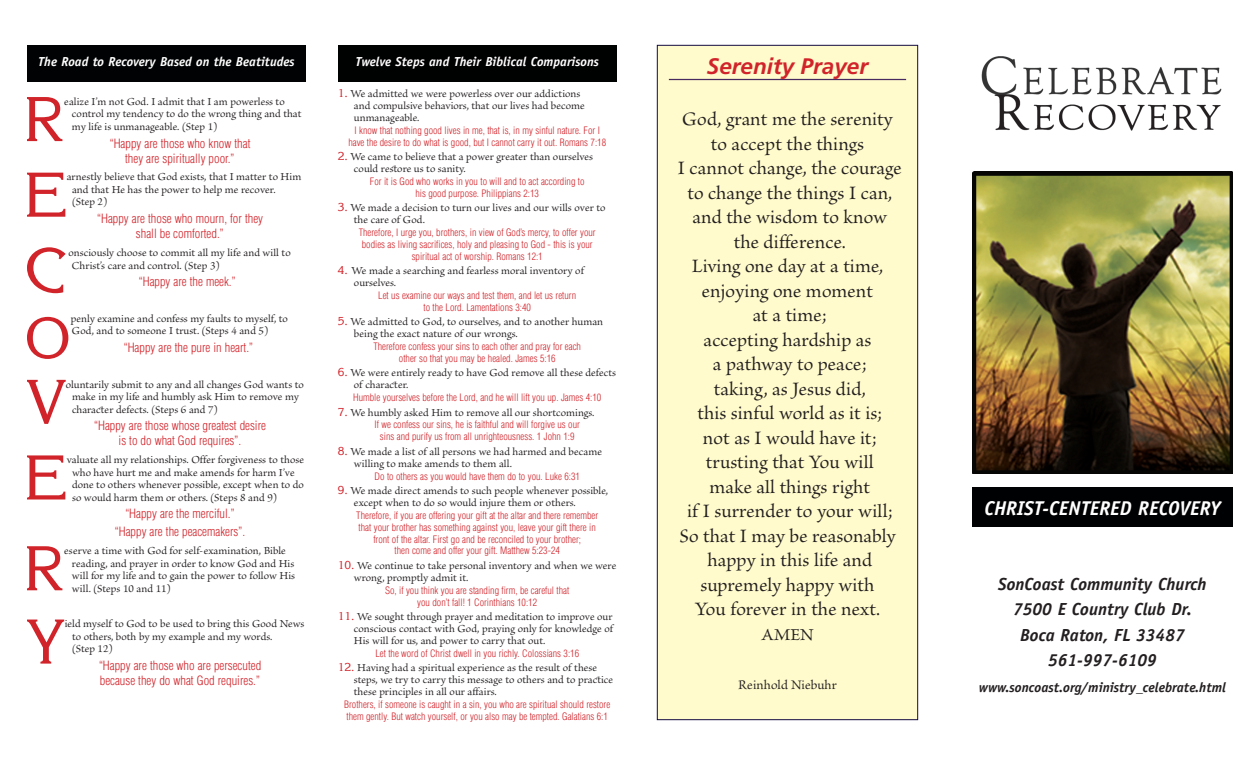
<style>
.page{position:relative;width:1260px;height:765px;background:#fff}
.page>*{position:absolute;margin:0;border:0;box-sizing:border-box;transform-origin:0 0}
.t1{font:61.62px "Korinna";color:#d1232a}
.t2{font:56.5px "Korinna";color:#d1232a}
.t3{font:italic 700 22.5px "Frutiger";color:#d1232a}
.t4{font:20px/24.5px "Brioso Pro";color:#231f20;text-align:center}
.t5{font:italic 700 20px "Officina Sans";color:#fff}
.t6{font:italic 700 17.5px/25.5px "Officina Sans";color:#231f20;text-align:center}
.t7{font:17.5px "Brioso Pro";color:#231f20}
.t8{font:italic 700 13.75px "Officina Sans";color:#231f20}
.t9{font:13.75px "Brioso Pro";letter-spacing:.005em;color:#231f20}
.t10{font:italic 700 13px "Officina Sans";color:#fff}
.t11{font:300 condensed 12.5px/15px "Helvetica";color:#d1232a;text-align:center}
.t12{font:11.25px/12.5px "Brioso Pro";color:#231f20}
.t13{font:300 condensed 10px/11.9px "Helvetica";color:#d1232a;text-align:center}
.s1{font-family:"Korinna";color:#d1232a}
</style>
<div class="page">
<img style="left:981px;top:56px;width:241px;height:75px">
<div style="left:657px;top:45px;width:261px;height:675px;background:#fffbcc"></div>
<hr style="left:669px;top:79px;width:237px;height:1px;background:#482a61">
<div style="left:657px;top:45px;width:261px;height:675px;border:1px solid #150b45"></div>
<div style="left:972px;top:488px;width:261px;height:39px;background:#000102"></div>
<div style="left:338px;top:45px;width:279px;height:37px;background:#000101"></div>
<div style="left:27px;top:45px;width:279px;height:37px;background:#000203"></div>
<img style="left:972px;top:172px;width:261px;height:302px">
<p class="t10" style="left:38px;top:54px;width:258px">The Road to Recovery Based on the Beatitudes</p>
<p class="t10" style="left:356px;top:54px;width:245px">Twelve Steps and Their Biblical Comparisons</p>
<h1 class="t1" style="left:24px;top:81px;width:42px">R</h1>
<p class="t12" style="left:72px;top:96px;width:231px;text-indent:-8px">ealize I’m not God. I admit that I am powerless to control my tendency to do the wrong thing and that my life is unmanageable. (Step 1)</p>
<p class="t11" style="left:110px;top:135px;width:142px">“Happy are those who know that they are spiritually poor.”</p>
<h1 class="t1" style="left:24px;top:156px;width:45px">E</h1>
<p class="t12" style="left:72px;top:171px;width:231px;text-indent:-5px">arnestly believe that God exists, that I matter to Him and that He has the power to help me recover. (Step 2)</p>
<p class="t11" style="left:97px;top:211px;width:168px">“Happy are those who mourn, for they shall be comforted.”</p>
<h1 class="t1" style="left:24px;top:232px;width:46px">C</h1>
<p class="t12" style="left:72px;top:247px;width:220px;text-indent:-3px">onsciously choose to commit all my life and will to<br>Christ’s care and control. (Step 3)</p>
<p class="t11" style="left:139px;top:274px;width:99px">“Happy are the meek.”</p>
<h2 class="t2" style="left:25px;top:303px;width:48px">O</h2>
<p class="t12" style="left:71px;top:313px;width:219px">penly examine and confess my faults to myself, to<br>God, and to someone I trust. (Steps 4 and 5)</p>
<p class="t11" style="left:124px;top:340px;width:131px">“Happy are the pure in heart.”</p>
<h1 class="t1" style="left:26px;top:363px;width:41px">V</h1>
<p class="t12" style="left:72px;top:379px;width:234px;text-indent:-6px">oluntarily submit to any and all changes God wants to make in my life and humbly ask Him to remove my character defects. (Steps 6 and 7)</p>
<p class="t11" style="left:94px;top:418px;width:174px">“Happy are those whose greatest desire is to do what God requires”.</p>
<h1 class="t1" style="left:24px;top:439px;width:45px">E</h1>
<p class="t12" style="left:72px;top:454px;width:234px;text-indent:-5px">valuate all my relationships. Offer forgiveness to those who have hurt me and make amends for harm I’ve done to others whenever possible, except when to do so would harm them or others. (Steps 8 and 9)</p>
<p class="t11" style="left:115px;top:505px;width:132px;line-height:17.8px">“Happy are the merciful.” “Happy are the peacemakers”.</p>
<h1 class="t1" style="left:24px;top:530px;width:42px">R</h1>
<p class="t12" style="left:72px;top:545px;width:225px;text-indent:-8px">eserve a time with God for self-examination, Bible reading, and prayer in order to know God and His will for my life and to gain the power to follow His will. (Steps 10 and 11)</p>
<h1 class="t1" style="left:27px;top:603px;width:40px">Y</h1>
<p class="t12" style="left:72px;top:618px;width:234px;text-indent:-7px">ield myself to God to be used to bring this Good News to others, both by my example and my words.<br>(Step 12)</p>
<p class="t11" style="left:99px;top:658px;width:164px;text-align:left">“Happy are those who are persecuted because they do what God requires.”</p>
<p class="t12" style="left:354px;top:88px;width:232px;line-height:11.9px;text-indent:-16px"><span class="s1">1.</span> We admitted we were powerless over our addictions and compulsive behaviors, that our lives had become unmanageable.</p>
<p class="t13" style="left:348px;top:124px;width:259px">I know that nothing good lives in me, that is, in my sinful nature. For I have the desire to do what is good, but I cannot carry it out. Romans 7:18</p>
<p class="t12" style="left:354px;top:151px;width:241px;line-height:11.9px;text-indent:-16px"><span class="s1">2.</span> We came to believe that a power greater than ourselves could restore us to sanity.</p>
<p class="t13" style="left:370px;top:175px;width:216px">For it is God who works in you to will and to act according to his good purpose. Philippians 2:13</p>
<p class="t12" style="left:354px;top:203px;width:253px;line-height:11.9px;text-indent:-16px"><span class="s1">3.</span> We made a decision to turn our lives and our wills over to the care of God.</p>
<p class="t13" style="left:359px;top:226px;width:238px">Therefore, I urge you, brothers, in view of God’s mercy, to offer your bodies as living sacrifices, holy and pleasing to God - this is your spiritual act of worship. Romans 12:1</p>
<p class="t12" style="left:354px;top:265px;width:232px;line-height:11.9px;text-indent:-16px"><span class="s1">4.</span> We made a searching and fearless moral inventory of ourselves.</p>
<p class="t13" style="left:378px;top:289px;width:199px">Let us examine our ways and test them, and let us return to the Lord. Lamentations 3:40</p>
<p class="t12" style="left:354px;top:317px;width:251px;line-height:11.9px;text-indent:-16px"><span class="s1">5.</span> We admitted to God, to ourselves, and to another human being the exact nature of our wrongs.</p>
<p class="t13" style="left:373px;top:340px;width:209px">Therefore confess your sins to each other and pray for each other so that you may be healed. James 5:16</p>
<p class="t12" style="left:354px;top:368px;width:264px;line-height:11.9px;text-indent:-16px"><span class="s1">6.</span> We were entirely ready to have God remove all these defects of character.</p>
<p class="t13" style="left:353px;top:391px;width:250px">Humble yourselves before the Lord, and he will lift you up. James 4:10</p>
<p class="t12" style="left:338px;top:407px;width:258px"><span class="s1">7.</span> We humbly asked Him to remove all our shortcomings.</p>
<p class="t13" style="left:375px;top:419px;width:207px">If we confess our sins, he is faithful and will forgive us our sins and purify us from all unrighteousness. 1 John 1:9</p>
<p class="t12" style="left:354px;top:446px;width:250px;line-height:11.9px;text-indent:-16px"><span class="s1">8.</span> We made a list of all persons we had harmed and became willing to make amends to them all.</p>
<p class="t13" style="left:375px;top:470px;width:207px">Do to others as you would have them do to you. Luke 6:31</p>
<p class="t12" style="left:354px;top:485px;width:256px;line-height:11.9px;text-indent:-16px"><span class="s1">9.</span> We made direct amends to such people whenever possible, except when to do so would injure them or others.</p>
<p class="t13" style="left:356px;top:509px;width:244px">Therefore, if you are offering your gift at the altar and there remember that your brother has something against you, leave your gift there in front of the altar. First go and be reconciled to your brother;<br>then come and offer your gift. Matthew 5:23-24</p>
<p class="t12" style="left:354px;top:560px;width:264px;line-height:11.9px;text-indent:-16px"><span class="s1">10.</span> We continue to take personal inventory and when we were wrong, promptly admit it.</p>
<p class="t13" style="left:385px;top:584px;width:186px">So, if you think you are standing firm, be careful that you don’t fall! 1 Corinthians 10:12</p>
<p class="t12" style="left:354px;top:611px;width:261px;line-height:11.9px;text-align:justify;text-indent:-16px"><span class="s1">11.</span> We sought through prayer and meditation to improve our conscious contact with God, praying only for knowledge of His will for us, and power to carry that out.</p>
<p class="t13" style="left:375px;top:647px;width:205px">Let the word of Christ dwell in you richly. Colossians 3:16</p>
<p class="t12" style="left:354px;top:662px;width:261px;line-height:11.9px;text-indent:-16px"><span class="s1">12.</span> Having had a spiritual experience as the result of these steps, we try to carry this message to others and to practice these principles in all our affairs.</p>
<p class="t13" style="left:344px;top:698px;width:268px;text-align:left">Brothers, if someone is caught in a sin, you who are spiritual should restore them gently. But watch yourself, or you also may be tempted. Galatians 6:1</p>
<h3 class="t3" style="left:707px;top:53px;width:163px">Serenity Prayer</h3>
<p class="t4" style="left:678px;top:108px;width:225px">God, grant me the serenity to accept the things<br>I cannot change, the courage to change the things I can, and the wisdom to know the difference.<br>Living one day at a time, enjoying one moment<br>at a time;<br>accepting hardship as<br>a pathway to peace;<br>taking, as Jesus did,<br>this sinful world as it is;<br>not as I would have it; trusting that You will<br>make all things right<br>if I surrender to your will;<br>So that I may be reasonably happy in this life and supremely happy with<br>You forever in the next.</p>
<h3 class="t7" style="left:761px;top:625px;width:54px">AMEN</h3>
<p class="t9" style="left:738px;top:677px;width:100px">Reinhold Niebuhr</p>
<h3 class="t5" style="left:984px;top:496px;width:238px">CHRIST-CENTERED RECOVERY</h3>
<h3 class="t6" style="left:998px;top:571px;width:210px">SonCoast Community Church<br>7500 E Country Club Dr.<br>Boca Raton, FL 33487<br>561-997-6109</h3>
<p class="t8" style="left:979px;top:679px;width:249px">www.soncoast.org/ministry_celebrate.html</p>
</div>
